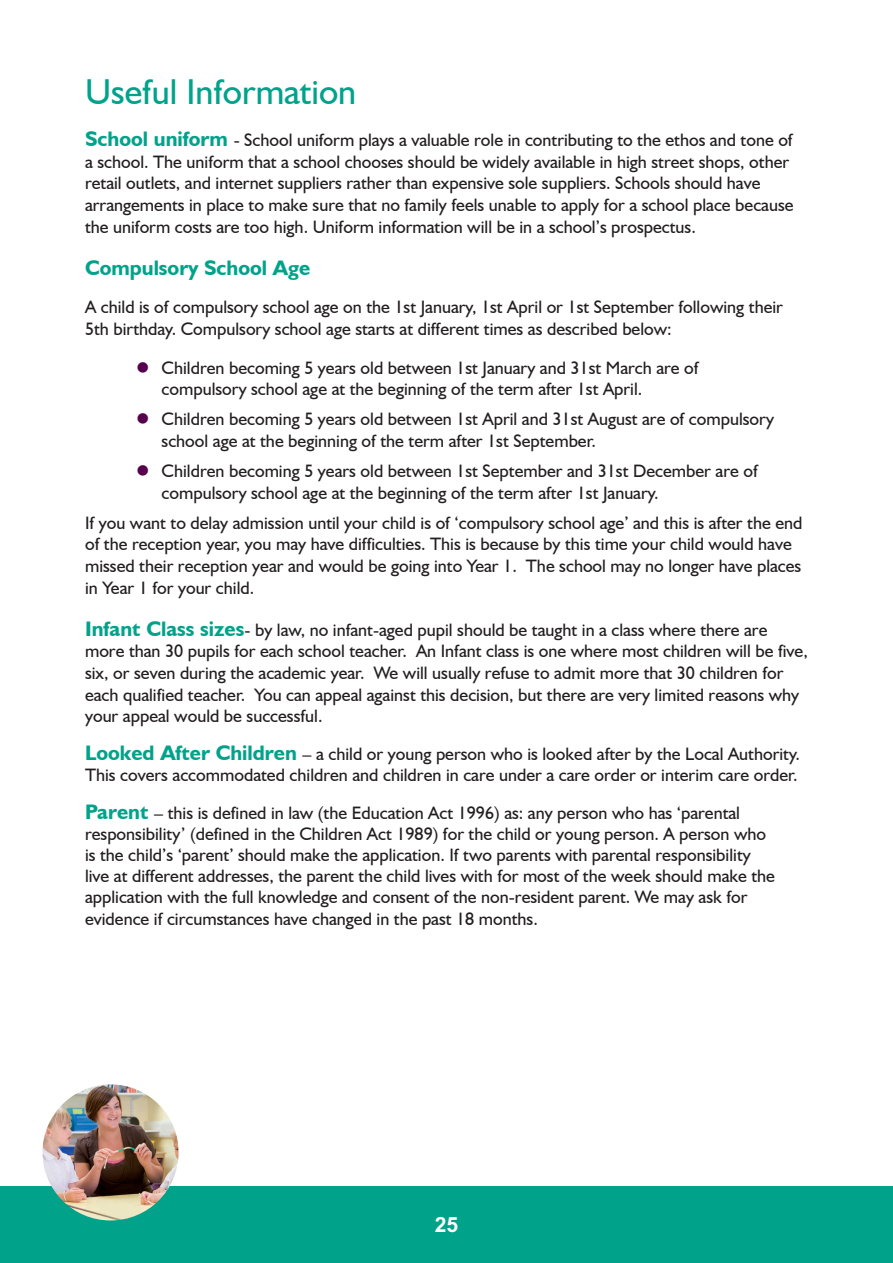
<style>
.page{position:relative;width:893px;height:1263px;background:#fff}
.page>*{position:absolute;margin:0;border:0;box-sizing:border-box;transform-origin:0 0}
.Body_text{font:36px "Humanist 521 BT";color:#00a38a}
.Body_text-2{font:700 21px "Humanist 521 BT";color:#00a38a}
.t1{font:700 21px "Arial MT Std";color:#fff}
.Body_text-3{font:18px/21.6px "Humanist 521 BT";color:#231f20}
.s1{font-weight:700;font-size:21px;color:#00a38a}
</style>
<div class="page">
<div style="left:0;top:1186px;width:893px;height:77px;background:#00a38a"></div>
<img style="left:43px;top:1084px;width:136px;height:136px;border-radius:68px">
<p class="Body_text" style="left:85px;top:69px;width:273px">Useful Information</p>
<p class="Body_text-3" style="left:85px;top:129px;width:710px"><span class="s1">School uniform</span> - School uniform plays a valuable role in contributing to the ethos and tone of a school. The uniform that a school chooses should be widely available in high street shops, other retail outlets, and internet suppliers rather than expensive sole suppliers. Schools should have arrangements in place to make sure that no family feels unable to apply for a school place because the uniform costs are too high. Uniform information will be in a school’s prospectus.</p>
<p class="Body_text-2" style="left:85px;top:254px;width:227px">Compulsory School Age</p>
<p class="Body_text-3" style="left:85px;top:296px;width:699px">A child is of compulsory school age on the 1st January, 1st April or 1st September following their<br>5th birthday. Compulsory school age starts at different times as described below:</p>
<p class="Body_text-3" style="left:162px;top:356px;width:538px">Children becoming 5 years old between 1st January and 31st March are of compulsory school age at the beginning of the term after 1st April.</p>
<p class="Body_text-3" style="left:162px;top:408px;width:614px">Children becoming 5 years old between 1st April and 31st August are of compulsory school age at the beginning of the term after 1st September.</p>
<p class="Body_text-3" style="left:162px;top:460px;width:598px">Children becoming 5 years old between 1st September and 31st December are of compulsory school age at the beginning of the term after 1st January.</p>
<p class="Body_text-3" style="left:85px;top:511px;width:719px">If you want to delay admission until your child is of ‘compulsory school age’ and this is after the end of the reception year, you may have difficulties. This is because by this time your child would have missed their reception year and would be going into Year 1. The school may no longer have places in Year 1 for your child.</p>
<p class="Body_text-3" style="left:85px;top:618px;width:724px"><span class="s1">Infant Class sizes</span>- by law, no infant-aged pupil should be taught in a class where there are more than 30 pupils for each school teacher. An Infant class is one where most children will be five, six, or seven during the academic year. We will usually refuse to admit more that 30 children for each qualified teacher. You can appeal against this decision, but there are very limited reasons why your appeal would be successful.</p>
<p class="Body_text-3" style="left:85px;top:743px;width:716px;line-height:21px"><span class="s1">Looked After Children</span> – a child or young person who is looked after by the Local Authority.<br>This covers accommodated children and children in care under a care order or interim care order.</p>
<p class="Body_text-3" style="left:85px;top:802px;width:691px;line-height:21.1px"><span class="s1">Parent</span> – this is defined in law (the Education Act 1996) as: any person who has ‘parental responsibility’ (defined in the Children Act 1989) for the child or young person. A person who is the child’s ‘parent’ should make the application. If two parents with parental responsibility live at different addresses, the parent the child lives with for most of the week should make the application with the full knowledge and consent of the non-resident parent. We may ask for evidence if circumstances have changed in the past 18 months.</p>
<p class="t1" style="left:435px;top:1212px;width:25px">25</p>
</div>
